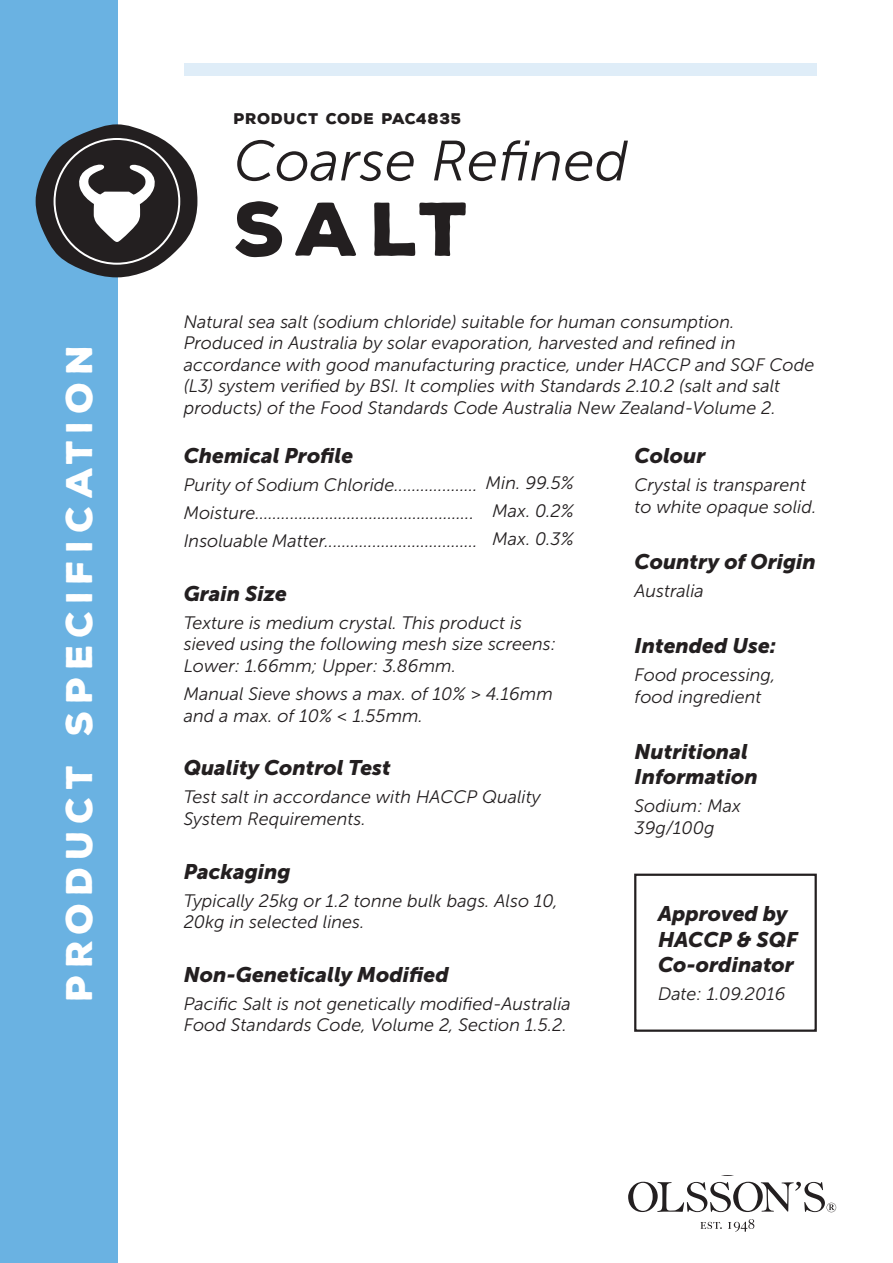
<style>
.page{position:relative;width:893px;height:1263px;background:#fff}
.page>*{position:absolute;margin:0;border:0;box-sizing:border-box;transform-origin:0 0}
.t1{font:900 73.65px "Nexa Rust Sans";color:#231f20}
.t2{font:italic 56.7px "Museo Sans 300";color:#231f20}
.t3{font:900 36px "Nexa Rust Sans";letter-spacing:.2em;color:#fff}
.t4{font:italic 21px/25.2px "Museo Sans 900";color:#231f20}
.t5{font:italic 18px/21.6px "Museo Sans 300";color:#231f20}
.t6{font:900 15px "Nexa Rust Sans";letter-spacing:.05em;color:#231f20}
</style>
<div class="page">
<div style="left:184px;top:64px;width:632px;height:12px;background:#dfedf8"></div>
<div style="left:0;top:0;width:118px;height:1263px;background:#6ab2e2"></div>
<svg style="left:36px;top:124px;width:161px;height:153px"></svg>
<svg style="left:628px;top:1182px;width:208px;height:30px"></svg>
<svg style="left:701px;top:1222px;width:21px;height:7px"></svg>
<svg style="left:728px;top:1219px;width:26px;height:13px"></svg>
<div style="left:634px;top:874px;width:183px;height:158px;border:2px solid #231f20"></div>
<p class="t3" style="left:55px;top:1001px;width:658px;rotate:-90deg">PRODUCT SPECIFICATION</p>
<p class="t6" style="left:234px;top:109px;width:229px">PRODUCT CODE PAC4835</p>
<p class="t2" style="left:234px;top:130px;width:396px">Coarse Refined</p>
<p class="t1" style="left:234px;top:179px;width:238px">SALT</p>
<p class="t5" style="left:184px;top:311px;width:632px">Natural sea salt (sodium chloride) suitable for human consumption.<br>Produced in Australia by solar evaporation, harvested and refined in accordance with good manufacturing practice, under HACCP and SQF Code (L3) system verified by BSI. It complies with Standards 2.10.2 (salt and salt products) of the Food Standards Code Australia New Zealand-Volume 2.</p>
<p class="t4" style="left:634px;top:443px;width:72px">Colour</p>
<p class="t5" style="left:634px;top:474px;width:183px">Crystal is transparent to white opaque solid.</p>
<p class="t4" style="left:184px;top:443px;width:171px">Chemical Profile</p>
<p class="t5" style="left:184px;top:474px;width:295px">Purity of Sodium Chloride...................</p>
<p class="t5" style="left:184px;top:502px;width:292px">Moisture..................................................</p>
<p class="t5" style="left:184px;top:530px;width:295px">Insoluable Matter...................................</p>
<p class="t5" style="left:486px;top:472px;width:90px">Min. 99.5%</p>
<p class="t5" style="left:492px;top:500px;width:83px">Max. 0.2%</p>
<p class="t5" style="left:492px;top:528px;width:83px">Max. 0.3%</p>
<p class="t4" style="left:184px;top:581px;width:105px">Grain Size</p>
<p class="t5" style="left:184px;top:612px;width:374px">Texture is medium crystal. This product is sieved using the following mesh size screens:<br>Lower: 1.66mm; Upper: 3.86mm.</p>
<p class="t5" style="left:184px;top:683px;width:371px">Manual Sieve shows a max. of 10% &gt; 4.16mm and a max. of 10% &lt; 1.55mm.</p>
<p class="t4" style="left:184px;top:755px;width:208px">Quality Control Test</p>
<p class="t5" style="left:184px;top:786px;width:359px">Test salt in accordance with HACCP Quality<br>System Requirements.</p>
<p class="t4" style="left:184px;top:858px;width:108px">Packaging</p>
<p class="t5" style="left:184px;top:890px;width:376px">Typically 25kg or 1.2 tonne bulk bags. Also 10,<br>20kg in selected lines.</p>
<p class="t4" style="left:184px;top:962px;width:267px">Non-Genetically Modified</p>
<p class="t5" style="left:184px;top:993px;width:389px">Pacific Salt is not genetically modified-Australia<br>Food Standards Code, Volume 2, Section 1.5.2.</p>
<p class="t4" style="left:634px;top:549px;width:183px">Country of Origin</p>
<p class="t5" style="left:634px;top:580px;width:71px">Australia</p>
<p class="t4" style="left:634px;top:633px;width:143px">Intended Use:</p>
<p class="t5" style="left:634px;top:664px;width:143px">Food processing, food ingredient</p>
<p class="t4" style="left:634px;top:739px;width:125px">Nutritional<br>Information</p>
<p class="t5" style="left:634px;top:795px;width:108px">Sodium: Max<br>39g/100g</p>
<p class="t4" style="left:658px;top:901px;width:141px">Approved by<br>HACCP &amp; SQF<br>Co-ordinator</p>
<p class="t5" style="left:658px;top:983px;width:129px">Date: 1.09.2016</p>
</div>
